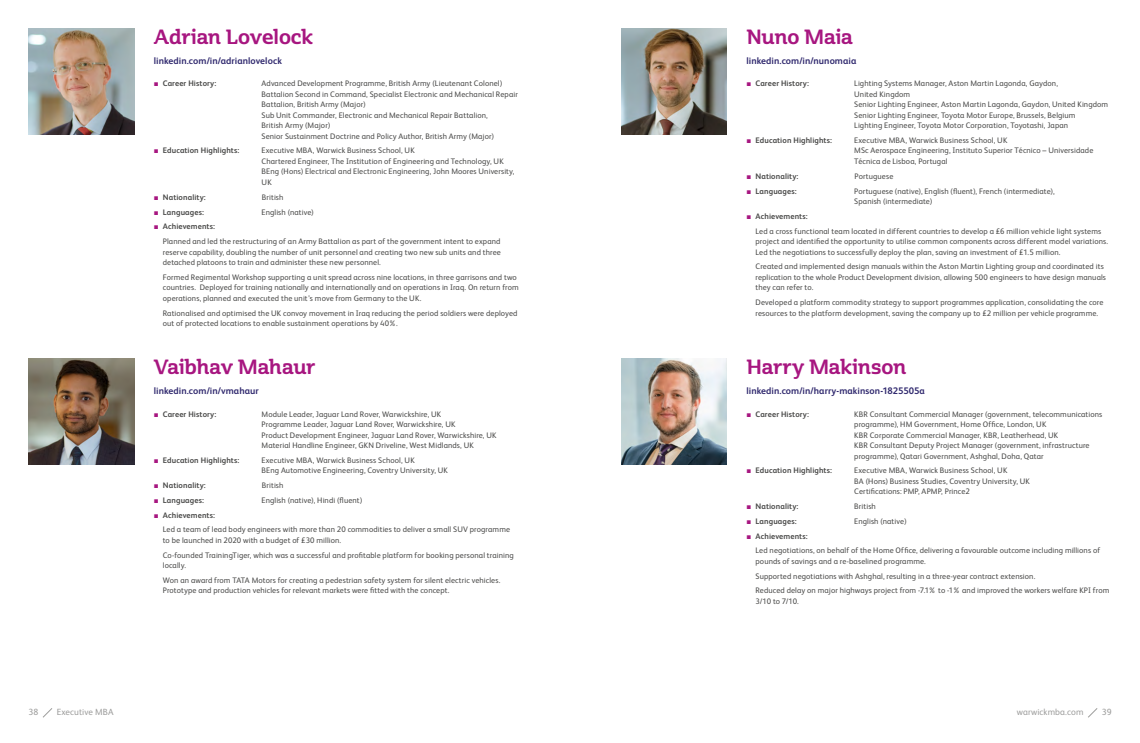
<style>
.page{position:relative;width:1140px;height:743px;background:#fff}
.page>*{position:absolute;margin:0;border:0;box-sizing:border-box;transform-origin:0 0}
.t1{font:20px "Cabrito Semi Nor Bol";letter-spacing:-.01em;color:#a71680}
.t2{font:700 9.5px "FS Albert";letter-spacing:.005em;color:#312a6f}
.t3{font:9px "FS Albert";letter-spacing:.01em;color:#9d9d9c}
.t4{font:8px/10.5px "FS Albert";letter-spacing:.015em;color:#4a4a49}
.t5{font:700 8px "FS Albert";letter-spacing:.01em;color:#4a4a49}
.s1{font-family:"Arial";font-weight:400;color:#a71680}
.s2{font-family:"Arial";color:#a71680}
.s3{font-weight:700}
</style>
<div class="page">
<img style="left:621px;top:359px;width:106px;height:105px">
<img style="left:621px;top:28px;width:106px;height:106px">
<img style="left:28px;top:359px;width:106px;height:105px">
<img style="left:28px;top:28px;width:106px;height:106px">
<svg style="left:1088px;top:708px;width:9px;height:10px"></svg>
<svg style="left:43px;top:708px;width:10px;height:10px"></svg>
<h1 class="t1" style="left:154px;top:24px;width:161px">Adrian Lovelock</h1>
<p class="t2" style="left:154px;top:54px;width:130px">linkedin.com/in/adrianlovelock</p>
<p class="t5" style="left:154px;top:78px;width:64px"><span class="s1">■</span> Career History:</p>
<p class="t4" style="left:261px;top:78px;width:258px">Advanced Development Programme, British Army (Lieutenant Colonel)<br>Battalion Second in Command, Specialist Electronic and Mechanical Repair Battalion, British Army (Major)<br>Sub Unit Commander, Electronic and Mechanical Repair Battalion,<br>British Army (Major)<br>Senior Sustainment Doctrine and Policy Author, British Army (Major)</p>
<p class="t5" style="left:154px;top:145px;width:87px"><span class="s1">■</span> Education Highlights:</p>
<p class="t4" style="left:261px;top:145px;width:254px">Executive MBA, Warwick Business School, UK<br>Chartered Engineer, The Institution of Engineering and Technology, UK BEng (Hons) Electrical and Electronic Engineering, John Moores University, UK</p>
<p class="t5" style="left:154px;top:191px;width:54px"><span class="s1">■</span> Nationality:</p>
<p class="t4" style="left:262px;top:191px;width:23px">British</p>
<p class="t5" style="left:154px;top:206px;width:52px"><span class="s1">■</span> Languages:</p>
<p class="t4" style="left:261px;top:206px;width:54px">English (native)</p>
<p class="t4" style="left:163px;top:219px;width:339px;line-height:14.8px;text-indent:-9px"><span class="s2">■</span> <span class="s3">Achievements:<br></span>Planned and led the restructuring of an Army Battalion as part of the government intent to expand</p>
<p class="t4" style="left:163px;top:246px;width:339px">reserve capability, doubling the number of unit personnel and creating two new sub units and three detached platoons to train and administer these new personnel.</p>
<p class="t4" style="left:163px;top:271px;width:357px">Formed Regimental Workshop supporting a unit spread across nine locations, in three garrisons and two countries. Deployed for training nationally and internationally and on operations in Iraq. On return from operations, planned and executed the unit’s move from Germany to the UK.</p>
<p class="t4" style="left:163px;top:307px;width:356px">Rationalised and optimised the UK convoy movement in Iraq reducing the period soldiers were deployed out of protected locations to enable sustainment operations by 40%.</p>
<h1 class="t1" style="left:154px;top:354px;width:163px">Vaibhav Mahaur</h1>
<p class="t2" style="left:154px;top:385px;width:106px">linkedin.com/in/vmahaur</p>
<p class="t5" style="left:154px;top:408px;width:64px"><span class="s1">■</span> Career History:</p>
<p class="t4" style="left:261px;top:408px;width:236px">Module Leader, Jaguar Land Rover, Warwickshire, UK<br>Programme Leader, Jaguar Land Rover, Warwickshire, UK<br>Product Development Engineer, Jaguar Land Rover, Warwickshire, UK Material Handline Engineer, GKN Driveline, West Midlands, UK</p>
<p class="t5" style="left:154px;top:454px;width:87px"><span class="s1">■</span> Education Highlights:</p>
<p class="t4" style="left:261px;top:454px;width:188px">Executive MBA, Warwick Business School, UK<br>BEng Automotive Engineering, Coventry University, UK</p>
<p class="t5" style="left:154px;top:480px;width:54px"><span class="s1">■</span> Nationality:</p>
<p class="t4" style="left:262px;top:480px;width:23px">British</p>
<p class="t5" style="left:154px;top:494px;width:52px"><span class="s1">■</span> Languages:</p>
<p class="t4" style="left:261px;top:494px;width:102px">English (native), Hindi (fluent)</p>
<p class="t4" style="left:163px;top:507px;width:349px;line-height:14.8px;text-indent:-9px"><span class="s2">■</span> <span class="s3">Achievements:<br></span>Led a team of lead body engineers with more than 20 commodities to deliver a small SUV programme</p>
<p class="t4" style="left:163px;top:532px;width:352px;line-height:14.8px">to be launched in 2020 with a budget of £30 million.<br>Co-founded TrainingTiger, which was a successful and profitable platform for booking personal training</p>
<p class="t4" style="left:163px;top:557px;width:339px;line-height:14.8px">locally.<br>Won an award from TATA Motors for creating a pedestrian safety system for silent electric vehicles.</p>
<p class="t4" style="left:163px;top:585px;width:288px">Prototype and production vehicles for relevant markets were fitted with the concept.</p>
<h1 class="t1" style="left:746px;top:24px;width:108px">Nuno Maia</h1>
<p class="t2" style="left:746px;top:54px;width:111px">linkedin.com/in/nunomaia</p>
<p class="t5" style="left:746px;top:78px;width:64px"><span class="s1">■</span> Career History:</p>
<p class="t4" style="left:854px;top:78px;width:255px">Lighting Systems Manager, Aston Martin Lagonda, Gaydon,<br>United Kingdom<br>Senior Lighting Engineer, Aston Martin Lagonda, Gaydon, United Kingdom Senior Lighting Engineer, Toyota Motor Europe, Brussels, Belgium<br>Lighting Engineer, Toyota Motor Corporation, Toyotashi, Japan</p>
<p class="t5" style="left:746px;top:135px;width:87px"><span class="s1">■</span> Education Highlights:</p>
<p class="t4" style="left:854px;top:135px;width:240px">Executive MBA, Warwick Business School, UK<br>MSc Aerospace Engineering, Instituto Superior Técnico – Universidade<br>Técnica de Lisboa, Portugal</p>
<p class="t5" style="left:746px;top:170px;width:54px"><span class="s1">■</span> Nationality:</p>
<p class="t4" style="left:854px;top:170px;width:40px">Portuguese</p>
<p class="t5" style="left:746px;top:185px;width:52px"><span class="s1">■</span> Languages:</p>
<p class="t4" style="left:854px;top:185px;width:202px">Portuguese (native), English (fluent), French (intermediate),<br>Spanish (intermediate)</p>
<p class="t4" style="left:755px;top:208px;width:347px;line-height:14.8px;text-indent:-9px"><span class="s2">■</span> <span class="s3">Achievements:<br></span>Led a cross functional team located in different countries to develop a £6 million vehicle light systems</p>
<p class="t4" style="left:755px;top:236px;width:354px">project and identified the opportunity to utilise common components across different model variations.<br>Led the negotiations to successfully deploy the plan, saving an investment of £1.5 million.</p>
<p class="t4" style="left:755px;top:261px;width:352px">Created and implemented design manuals within the Aston Martin Lighting group and coordinated its replication to the whole Product Development division, allowing 500 engineers to have design manuals they can refer to.</p>
<p class="t4" style="left:755px;top:297px;width:349px">Developed a platform commodity strategy to support programmes application, consolidating the core resources to the platform development, saving the company up to £2 million per vehicle programme.</p>
<h1 class="t1" style="left:746px;top:354px;width:161px">Harry Makinson</h1>
<p class="t2" style="left:746px;top:385px;width:180px">linkedin.com/in/harry-makinson-1825505a</p>
<p class="t5" style="left:746px;top:408px;width:64px"><span class="s1">■</span> Career History:</p>
<p class="t4" style="left:854px;top:408px;width:249px">KBR Consultant Commercial Manager (government, telecommunications programme), HM Government, Home Office, London, UK<br>KBR Corporate Commercial Manager, KBR, Leatherhead, UK<br>KBR Consultant Deputy Project Manager (government, infrastructure programme), Qatari Government, Ashghal, Doha, Qatar</p>
<p class="t5" style="left:746px;top:465px;width:87px"><span class="s1">■</span> Education Highlights:</p>
<p class="t4" style="left:854px;top:465px;width:177px">Executive MBA, Warwick Business School, UK<br>BA (Hons) Business Studies, Coventry University, UK<br>Certifications: PMP, APMP, Prince2</p>
<p class="t5" style="left:746px;top:501px;width:54px"><span class="s1">■</span> Nationality:</p>
<p class="t4" style="left:854px;top:501px;width:23px">British</p>
<p class="t5" style="left:746px;top:515px;width:52px"><span class="s1">■</span> Languages:</p>
<p class="t4" style="left:854px;top:515px;width:54px">English (native)</p>
<p class="t4" style="left:755px;top:528px;width:346px;line-height:14.8px;text-indent:-9px"><span class="s2">■</span> <span class="s3">Achievements:<br></span>Led negotiations, on behalf of the Home Office, delivering a favourable outcome including millions of</p>
<p class="t4" style="left:755px;top:553px;width:355px;line-height:14.8px">pounds of savings and a re-baselined programme.<br>Supported negotiations with Ashghal, resulting in a three-year contract extension.<br>Reduced delay on major highways project from -7.1% to -1% and improved the workers welfare KPI from</p>
<p class="t4" style="left:755px;top:595px;width:45px">3/10 to 7/10.</p>
<p class="t3" style="left:28px;top:706px;width:11px">38</p>
<p class="t3" style="left:57px;top:706px;width:58px">Executive MBA</p>
<p class="t3" style="left:1016px;top:706px;width:68px">warwickmba.com</p>
<p class="t3" style="left:1101px;top:706px;width:11px">39</p>
</div>
